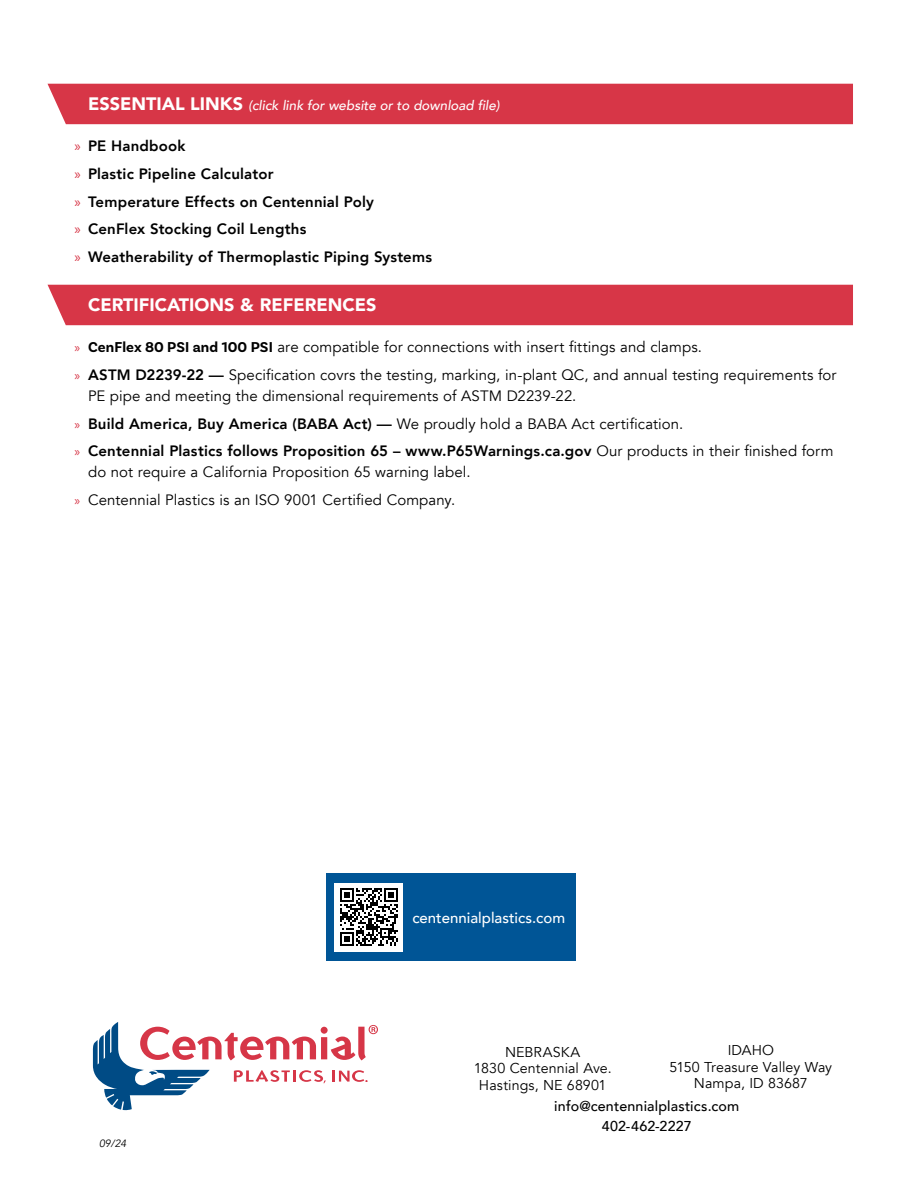
<style>
.page{position:relative;width:918px;height:1188px;background:#fff}
.page>*{position:absolute;margin:0;border:0;box-sizing:border-box;transform-origin:0 0}
.t1{font:900 18px "Avenir";color:#fff}
.t2{font:15px/27.8px "Avenir";letter-spacing:.005em;color:#000}
.t3{font:800 15px/27.8px "Avenir";letter-spacing:.01em;color:#000}
.t4{font:500 15px "Avenir";color:#fff}
.t5{font:14.25px/16.5px "Avenir";letter-spacing:.005em;color:#000;text-align:center}
.t6{font:500 14.25px/20.7px "Avenir";letter-spacing:.01em;color:#000;text-align:center}
.t7{font:italic 500 13.5px "Avenir";color:#fff}
.t8{font:italic 10.5px "Avenir";color:#000}
.s1{font-weight:900;font-style:normal;font-size:18px}
.s2{font-family:"Myriad Pro";font-weight:400;color:#d73647}
.s3{font-family:"Myriad Pro";font-size:13.5px;color:#fff}
.s4{font-family:"Basic Sans";font-weight:700}
.s5{font-weight:800}
</style>
<div class="page">
<div style="left:326px;top:874px;width:250px;height:87px;background:#005596"></div>
<div style="left:334px;top:883px;width:69px;height:69px;background:#fff"></div>
<svg style="left:340px;top:888px;width:58px;height:58px"></svg>
<div style="left:48px;top:84px;width:805px;height:40px;background:#d73647"></div>
<div style="left:48px;top:285px;width:805px;height:40px;background:#d73647"></div>
<svg style="left:93px;top:1022px;width:285px;height:89px"></svg>
<p class="t7" style="left:88px;top:97px;width:413px"><span class="s1">ESSENTIAL LINKS</span> (click link for website or to download file)</p>
<p class="t3" style="left:75px;top:132px;width:359px"><span class="s2">»</span> PE Handbook<br><span class="s2">»</span> Plastic Pipeline Calculator<br><span class="s2">»</span> Temperature Effects on Centennial Poly<br><span class="s2">»</span> CenFlex Stocking Coil Lengths<br><span class="s2">»</span> Weatherability of Thermoplastic Piping Systems</p>
<p class="t1" style="left:88px;top:289px;width:290px">CERTIFICATIONS &amp; REFERENCES</p>
<p class="t2" style="left:75px;top:333px;width:764px"><span class="s3">»</span> <span class="s4">CenFlex 80 PSI and 100 PSI</span> are compatible for connections with insert fittings and clamps.<br><span class="s3">»</span> <span class="s5">ASTM D2239-22 —</span> Specification covrs the testing, marking, in-plant QC, and annual testing requirements for</p>
<p class="t2" style="left:75px;top:382px;width:760px;text-indent:14px">PE pipe and meeting the dimensional requirements of ASTM D2239-22.<br><span class="s3">»</span> <span class="s5">Build America, Buy America (BABA Act) —</span> We proudly hold a BABA Act certification.<br><span class="s3">»</span> <span class="s5">Centennial Plastics follows Proposition 65 – www.P65Warnings.ca.gov</span> Our products in their finished form</p>
<p class="t2" style="left:75px;top:459px;width:398px;text-indent:14px">do not require a California Proposition 65 warning label. <span class="s3">»</span> Centennial Plastics is an ISO 9001 Certified Company.</p>
<p class="t4" style="left:412px;top:905px;width:154px">centennialplastics.com</p>
<p class="t8" style="left:99px;top:1137px;width:29px">09/24</p>
<p class="t5" style="left:474px;top:1044px;width:139px">NEBRASKA<br>1830 Centennial Ave.<br>Hastings, NE 68901</p>
<p class="t5" style="left:670px;top:1043px;width:164px">IDAHO<br>5150 Treasure Valley Way<br>Nampa, ID 83687</p>
<p class="t6" style="left:554px;top:1095px;width:186px">info@centennialplastics.com<br>402-462-2227</p>
</div>
